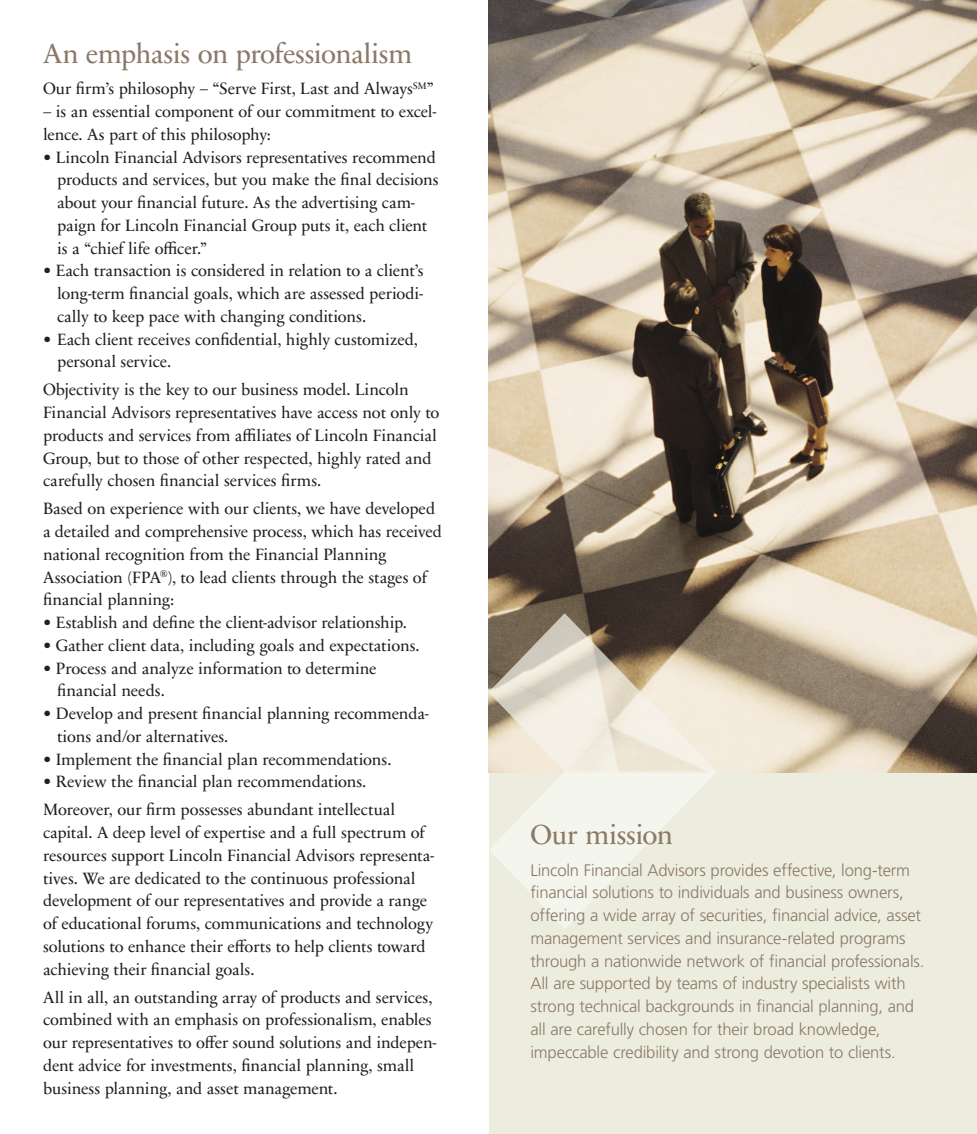
<style>
.page{position:relative;width:977px;height:1134px;background:#fff}
.page>*{position:absolute;margin:0;border:0;box-sizing:border-box;transform-origin:0 0}
.t1{font:28px "Sabon Next LT";letter-spacing:-.02em;color:#8a7966}
.t2{font:16.62px/22.8px "Sabon Next LT";letter-spacing:-.01em;color:#231f20}
.t3{font:300 16.62px/22.8px "Frutiger LT Std";letter-spacing:-.01em;color:#8a7966}
</style>
<div class="page">
<div style="left:489px;top:0;width:487px;height:1134px;background:#ededdf"></div>
<img style="left:488px;top:0;width:488px;height:773px">
<svg style="left:488px;top:613px;width:229px;height:315px"></svg>
<h1 class="t1" style="left:43px;top:37px;width:370px">An emphasis on professionalism</h1>
<p class="t2" style="left:43px;top:78px;width:392px">Our firm’s philosophy – “Serve First, Last and Always<sup>SM</sup>”</p>
<p class="t2" style="left:43px;top:100px;width:395px">– is an essential component of our commitment to excel&shy;lence. As part of this philosophy:</p>
<p class="t2" style="left:57px;top:146px;width:383px;text-indent:-14px">• Lincoln Financial Advisors representatives recommend products and services, but you make the final decisions about your financial future. As the advertising cam&shy;paign for Lincoln Financial Group puts it, each client is a “chief life officer.”</p>
<p class="t2" style="left:57px;top:260px;width:368px;text-align:justify;text-indent:-14px">• Each transaction is considered in relation to a client’s long-term financial goals, which are assessed periodi&shy;cally to keep pace with changing conditions.</p>
<p class="t2" style="left:57px;top:328px;width:362px;text-indent:-14px">• Each client receives confidential, highly customized, personal service.</p>
<p class="t2" style="left:43px;top:379px;width:398px">Objectivity is the key to our business model. Lincoln Financial Advisors representatives have access not only to products and services from affiliates of Lincoln Financial Group, but to those of other respected, highly rated and carefully chosen financial services firms.</p>
<p class="t2" style="left:43px;top:498px;width:400px">Based on experience with our clients, we have developed a detailed and comprehensive process, which has received national recognition from the Financial Planning Association (FPA<sup>®</sup>), to lead clients through the stages of financial planning:</p>
<p class="t2" style="left:43px;top:611px;width:365px">• Establish and define the client-advisor relationship.</p>
<p class="t2" style="left:43px;top:634px;width:378px">• Gather client data, including goals and expectations.</p>
<p class="t2" style="left:57px;top:657px;width:321px;text-indent:-14px">• Process and analyze information to determine financial needs.</p>
<p class="t2" style="left:57px;top:702px;width:373px;text-indent:-14px">• Develop and present financial planning recommenda&shy;tions and/or alternatives.</p>
<p class="t2" style="left:43px;top:748px;width:350px">• Implement the financial plan recommendations.</p>
<p class="t2" style="left:43px;top:768px;width:354px;line-height:28px">• Review the financial plan recommendations.<br>Moreover, our firm possesses abundant intellectual</p>
<p class="t2" style="left:43px;top:821px;width:392px">capital. A deep level of expertise and a full spectrum of resources support Lincoln Financial Advisors representa&shy;tives. We are dedicated to the continuous professional development of our representatives and provide a range of educational forums, communications and technology solutions to enhance their efforts to help clients toward achieving their financial goals.</p>
<p class="t2" style="left:43px;top:986px;width:395px">All in all, an outstanding array of products and services, combined with an emphasis on professionalism, enables our representatives to offer sound solutions and indepen&shy;dent advice for investments, financial planning, small business planning, and asset management.</p>
<h1 class="t1" style="left:530px;top:819px;width:144px">Our mission</h1>
<p class="t3" style="left:530px;top:859px;width:395px">Lincoln Financial Advisors provides effective, long-term financial solutions to individuals and business owners, offering a wide array of securities, financial advice, asset management services and insurance-related programs through a nationwide network of financial professionals.<br>All are supported by teams of industry specialists with strong technical backgrounds in financial planning, and all are carefully chosen for their broad knowledge, impeccable credibility and strong devotion to clients.</p>
</div>
